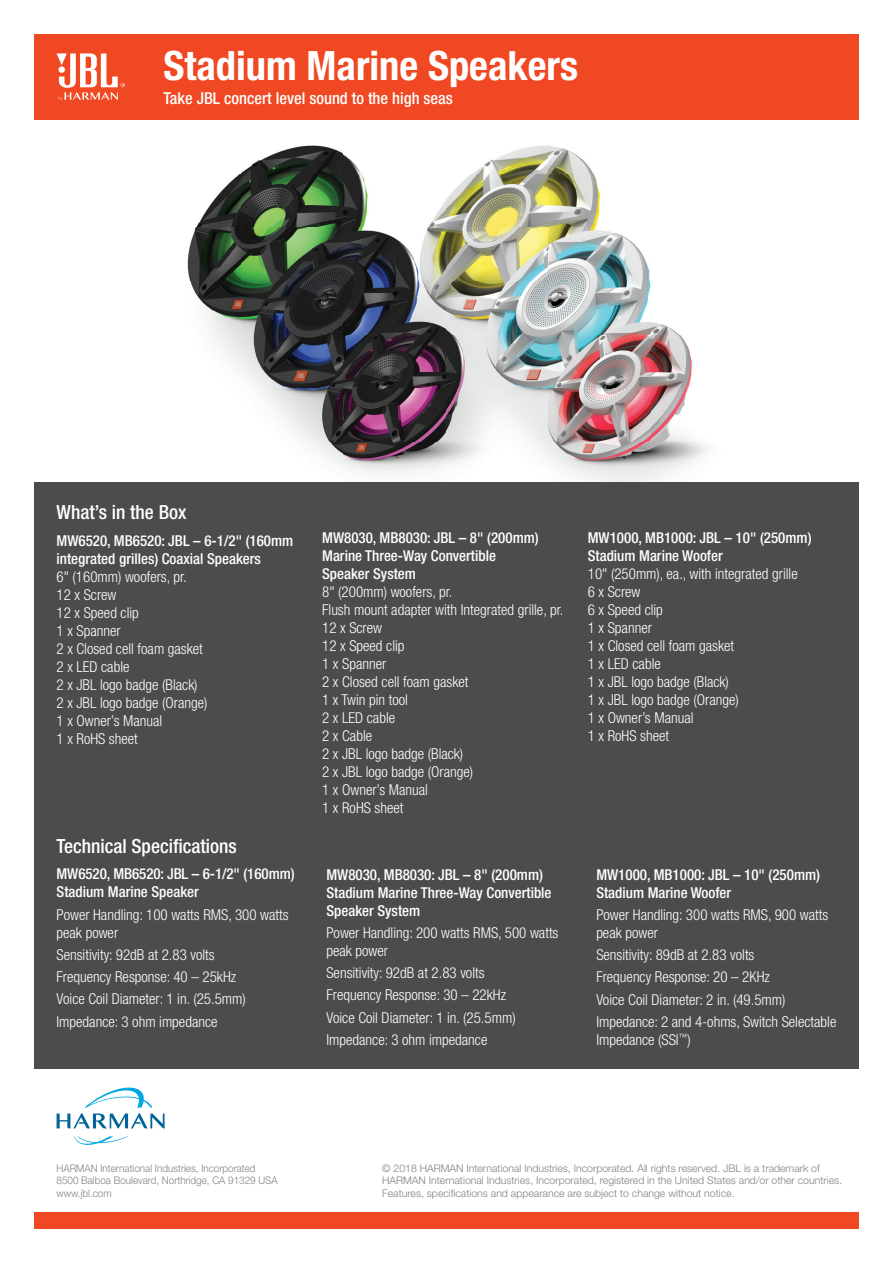
<style>
.page{position:relative;width:893px;height:1263px;background:#fff}
.page>*{position:absolute;margin:0;border:0;box-sizing:border-box;transform-origin:0 0}
.t1{font:700 condensed 40.5px "Helvetica Neue LT Pro";color:#fff}
.t2{font:500 condensed 19.5px "Helvetica Neue LT Pro";color:#fff}
.t3{font:500 condensed 19.5px "Helvetica Neue LT Std";color:#fff}
.t4{font:500 condensed 16.5px "Helvetica Neue LT Pro";color:#fff}
.t5{font:300 condensed 15px/18px "Helvetica Neue LT Pro";color:#fff}
.t6{font:500 condensed 15px/18px "Helvetica Neue LT Std";color:#fff}
.t7{font:500 condensed 15px/18px "Helvetica Neue LT Pro";color:#fff}
.t8{font:300 10.5px/12.6px "Helvetica Neue LT Pro";color:#808285}
.t9{font:300 10.5px/12.6px "Helvetica Neue LT Pro";color:#808285;scale:.94 1}
.s1{font-family:"Helvetica Neue LT Std"}
.s2{font-family:"Helvetica Neue LT Pro"}
</style>
<div class="page">
<img style="left:139px;top:145px;width:615px;height:338px">
<div style="left:34px;top:483px;width:825px;height:353px;background:#4b4c4d"></div>
<div style="left:34px;top:34px;width:825px;height:85px;background:#f04822"></div>
<div style="left:34px;top:1213px;width:825px;height:16px;background:#f04822"></div>
<svg style="left:57px;top:53px;width:68px;height:48px"></svg>
<div style="left:34px;top:816px;width:825px;height:253px;background:#4b4c4d"></div>
<svg style="left:85px;top:1087px;width:67px;height:20px"></svg>
<svg style="left:74px;top:1136px;width:54px;height:9px"></svg>
<svg style="left:57px;top:1113px;width:108px;height:15px"></svg>
<h1 class="t1" style="left:163px;top:41px;width:416px">Stadium Marine Speakers</h1>
<p class="t4" style="left:163px;top:88px;width:291px">Take JBL concert level sound to the high seas</p>
<h2 class="t3" style="left:57px;top:501px;width:131px">What’s in the Box</h2>
<p class="t6" style="left:57px;top:531px;width:238px">MW6520, MB6520: JBL – 6-1/2" (160mm integrated grilles) Coaxial Speakers</p>
<p class="t5" style="left:57px;top:567px;width:152px">6" (160mm) woofers, pr.<br>12 x Screw<br>12 x Speed clip<br>1 x Spanner<br>2 x Closed cell foam gasket<br>2 x LED cable<br>2 x JBL logo badge (Black)<br>2 x JBL logo badge (Orange)<br>1 x Owner’s Manual<br>1 x RoHS sheet</p>
<h2 class="t2" style="left:57px;top:834px;width:182px">Technical Specifications</h2>
<p class="t7" style="left:57px;top:865px;width:240px"><span class="s1">MW6520, MB6520: J</span>BL – 6-1/2" (160mm)<br>Stadium Marine Speaker</p>
<p class="t5" style="left:57px;top:905px;width:234px">Power Handling: 100 watts RMS, 300 watts peak power</p>
<p class="t5" style="left:57px;top:943px;width:191px;line-height:22.2px">Sensitivity: 92dB at 2.83 volts<br>Frequency Response: 40 – 25kHz<br>Voice Coil Diameter: 1 in. (25.5mm)<br>Impedance: 3 ohm impedance</p>
<p class="t6" style="left:322px;top:528px;width:218px">MW8030, MB8030: JBL – 8" (200mm)<br>Marine Three-Way Convertible<br>Speaker System</p>
<p class="t5" style="left:322px;top:582px;width:243px">8" (200mm) woofers, pr.<br>Flush mount adapter with Integrated grille, pr.<br>12 x Screw<br>12 x Speed clip<br>1 x Spanner<br>2 x Closed cell foam gasket<br>1 x Twin pin tool<br>2 x LED cable<br>2 x Cable<br>2 x JBL logo badge (Black)<br>2 x JBL logo badge (Orange)<br>1 x Owner’s Manual<br>1 x RoHS sheet</p>
<p class="t6" style="left:326px;top:865px;width:218px">MW8030, MB8030: <span class="s2">JBL – 8" (200mm)</span></p>
<p class="t7" style="left:326px;top:883px;width:227px">Stadium Marine Three-Way Convertible<br>Speaker System</p>
<p class="t5" style="left:326px;top:923px;width:234px">Power Handling: 200 watts RMS, 500 watts peak power</p>
<p class="t5" style="left:326px;top:961px;width:191px;line-height:22.2px">Sensitivity: 92dB at 2.83 volts<br>Frequency Response: 30 – 22kHz<br>Voice Coil Diameter: 1 in. (25.5mm)<br>Impedance: 3 ohm impedance</p>
<p class="t6" style="left:588px;top:528px;width:225px">MW1000, MB1000: JBL – 10" (250mm)<br>Stadium Marine Woofer</p>
<p class="t5" style="left:588px;top:564px;width:211px">10" (250mm), ea., with integrated grille<br>6 x Screw<br>6 x Speed clip<br>1 x Spanner<br>1 x Closed cell foam gasket<br>1 x LED cable<br>1 x JBL logo badge (Black)<br>1 x JBL logo badge (Orange)<br>1 x Owner’s Manual<br>1 x RoHS sheet</p>
<p class="t6" style="left:596px;top:865px;width:225px">MW1000, MB1000: <span class="s2">JBL – 10" (250mm)</span></p>
<p class="t7" style="left:596px;top:883px;width:136px">Stadium Marine Woofer</p>
<p class="t5" style="left:596px;top:905px;width:234px">Power Handling: 300 watts RMS, 900 watts peak power</p>
<p class="t5" style="left:596px;top:943px;width:242px;line-height:22.2px">Sensitivity: 89dB at 2.83 volts<br>Frequency Response: 20 – 2KHz<br>Voice Coil Diameter: 2 in. (49.5mm)<br>Impedance: 2 and 4-ohms, Switch Selectable</p>
<p class="t5" style="left:596px;top:1030px;width:96px">Impedance (SSI<sup>™</sup>)</p>
<p class="t9" style="left:57px;top:1161px;width:237px">HARMAN International Industries, Incorporated<br>8500 Balboa Boulevard, Northridge, CA 91329 USA www.jbl.com</p>
<p class="t8" style="left:382px;top:1161px;width:461px">© 2018 HARMAN International Industries, Incorporated. All rights reserved. JBL is a trademark of<br>HARMAN International Industries, Incorporated, registered in the United States and/or other countries.<br>Features, specifications and appearance are subject to change without notice.</p>
</div>
